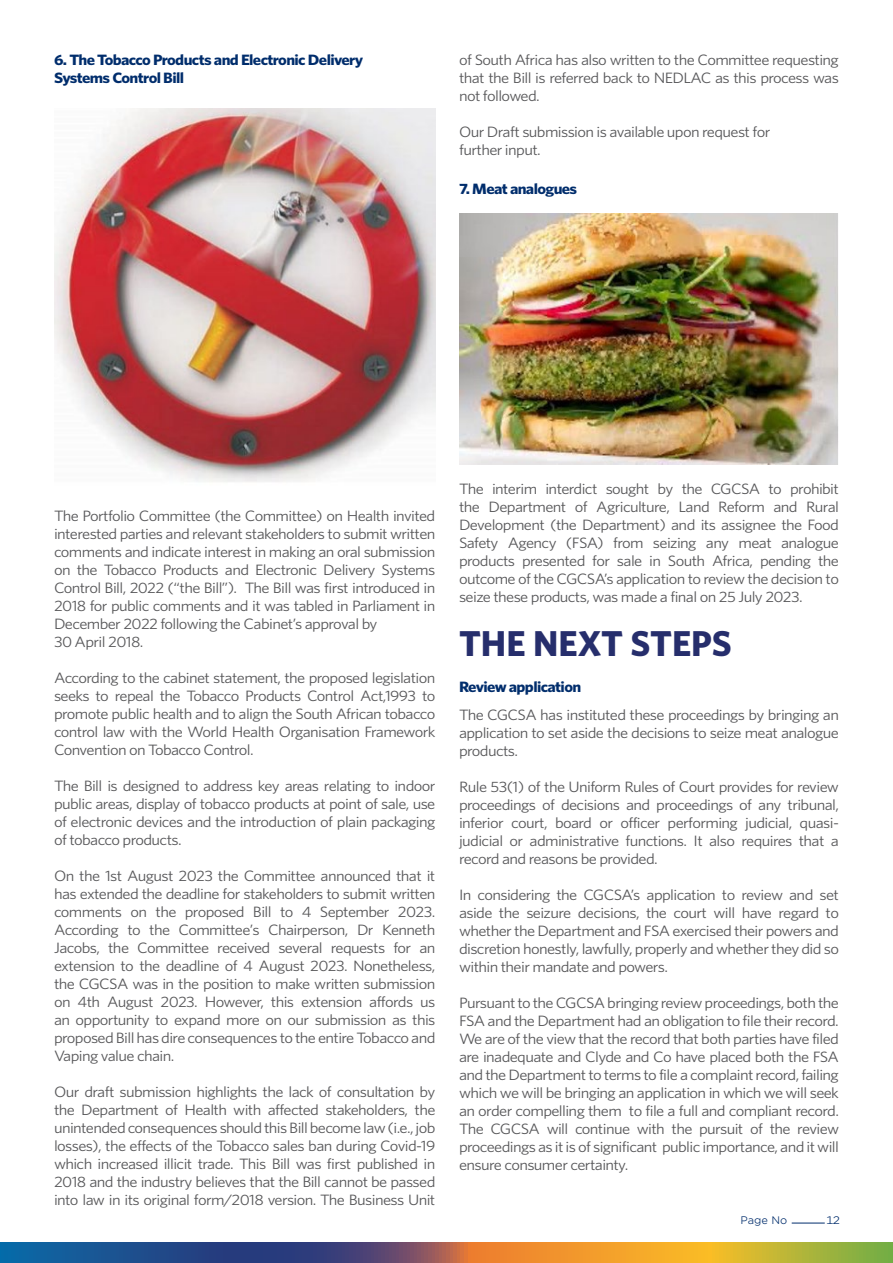
<style>
.page{position:relative;width:893px;height:1263px;background:#fff}
.page>*{position:absolute;margin:0;border:0;box-sizing:border-box;transform-origin:0 0}
.t1{font:700 36px "Whitney";color:#262e6c}
.t2{font:15px/18px "Whitney";letter-spacing:-.04em;color:#58585a;text-align:justify;scale:1.1 1}
.t3{font:700 15px/18px "Whitney";letter-spacing:-.04em;color:#002d6c;scale:1.1 1}
.t4{font:10.5px "Gotham Office";color:#002d6c}
.t5{font:10.5px "Gotham Office";color:#002d6c;scale:1.1 1}
</style>
<div class="page">
<hr style="left:792px;top:1223px;width:33px;height:1px;background:#002d6c">
<svg style="left:0;top:1242px;width:893px;height:21px;background:#84775a"></svg>
<img style="left:54px;top:108px;width:381px;height:374px">
<img style="left:459px;top:213px;width:380px;height:251px">
<p class="t3" style="left:54px;top:50px;width:283px">6. The Tobacco Products and Electronic Delivery<br>Systems Control Bill</p>
<p class="t2" style="left:459px;top:50px;width:347px">of South Africa has also written to the Committee requesting that the Bill is referred back to NEDLAC as this process was not followed.</p>
<p class="t2" style="left:459px;top:122px;width:284px">Our Draft submission is available upon request for further input.</p>
<p class="t3" style="left:459px;top:179px;width:109px">7. Meat analogues</p>
<p class="t2" style="left:54px;top:506px;width:348px;text-align:left">The Portfolio Committee (the Committee) on Health invited interested parties and relevant stakeholders to submit written comments and indicate interest in making an oral submission on the Tobacco Products and Electronic Delivery Systems Control Bill, 2022 (“the Bill”). The Bill was first introduced in 2018 for public comments and it was tabled in Parliament in December 2022 following the Cabinet’s approval by<br>30 April 2018.</p>
<p class="t2" style="left:54px;top:668px;width:348px">According to the cabinet statement, the proposed legislation seeks to repeal the Tobacco Products Control Act,1993 to promote public health and to align the South African tobacco control law with the World Health Organisation Framework Convention on Tobacco Control.</p>
<p class="t2" style="left:54px;top:776px;width:348px">The Bill is designed to address key areas relating to indoor public areas, display of tobacco products at point of sale, use of electronic devices and the introduction of plain packaging of tobacco products.</p>
<p class="t2" style="left:54px;top:866px;width:348px">On the 1st August 2023 the Committee announced that it has extended the deadline for stakeholders to submit written comments on the proposed Bill to 4 September 2023.<br>According to the Committee’s Chairperson, Dr Kenneth Jacobs, the Committee received several requests for an extension to the deadline of 4 August 2023. Nonetheless, the CGCSA was in the position to make written submission on 4th August 2023. However, this extension affords us an opportunity to expand more on our submission as this proposed Bill has dire consequences to the entire Tobacco and Vaping value chain.</p>
<p class="t2" style="left:54px;top:1082px;width:348px">Our draft submission highlights the lack of consultation by the Department of Health with affected stakeholders, the unintended consequences should this Bill become law (i.e., job losses), the effects of the Tobacco sales ban during Covid-19 which increased illicit trade. This Bill was first published in 2018 and the industry believes that the Bill cannot be passed into law in its original form/2018 version. The Business Unit</p>
<p class="t2" style="left:459px;top:480px;width:347px">The interim interdict sought by the CGCSA to prohibit the Department of Agriculture, Land Reform and Rural Development (the Department) and its assignee the Food Safety Agency (FSA) from seizing any meat analogue products presented for sale in South Africa, pending the outcome of the CGCSA’s application to review the decision to seize these products, was made a final on 25 July 2023.</p>
<h1 class="t1" style="left:459px;top:622px;width:274px">THE NEXT STEPS</h1>
<p class="t3" style="left:459px;top:677px;width:113px">Review application</p>
<p class="t2" style="left:459px;top:706px;width:347px">The CGCSA has instituted these proceedings by bringing an application to set aside the decisions to seize meat analogue products.</p>
<p class="t2" style="left:459px;top:778px;width:347px">Rule 53(1) of the Uniform Rules of Court provides for review proceedings of decisions and proceedings of any tribunal, inferior court, board or officer performing judicial, quasi&shy;judicial or administrative functions. It also requires that a record and reasons be provided.</p>
<p class="t2" style="left:459px;top:886px;width:347px">In considering the CGCSA’s application to review and set aside the seizure decisions, the court will have regard to whether the Department and FSA exercised their powers and discretion honestly, lawfully, properly and whether they did so within their mandate and powers.</p>
<p class="t2" style="left:459px;top:994px;width:347px">Pursuant to the CGCSA bringing review proceedings, both the FSA and the Department had an obligation to file their record.<br>We are of the view that the record that both parties have filed are inadequate and Clyde and Co have placed both the FSA and the Department to terms to file a complaint record, failing which we will be bringing an application in which we will seek an order compelling them to file a full and compliant record.<br>The CGCSA will continue with the pursuit of the review proceedings as it is of significant public importance, and it will ensure consumer certainty.</p>
<p class="t4" style="left:740px;top:1213px;width:48px">Page No</p>
<p class="t5" style="left:826px;top:1213px;width:14px">12</p>
</div>
